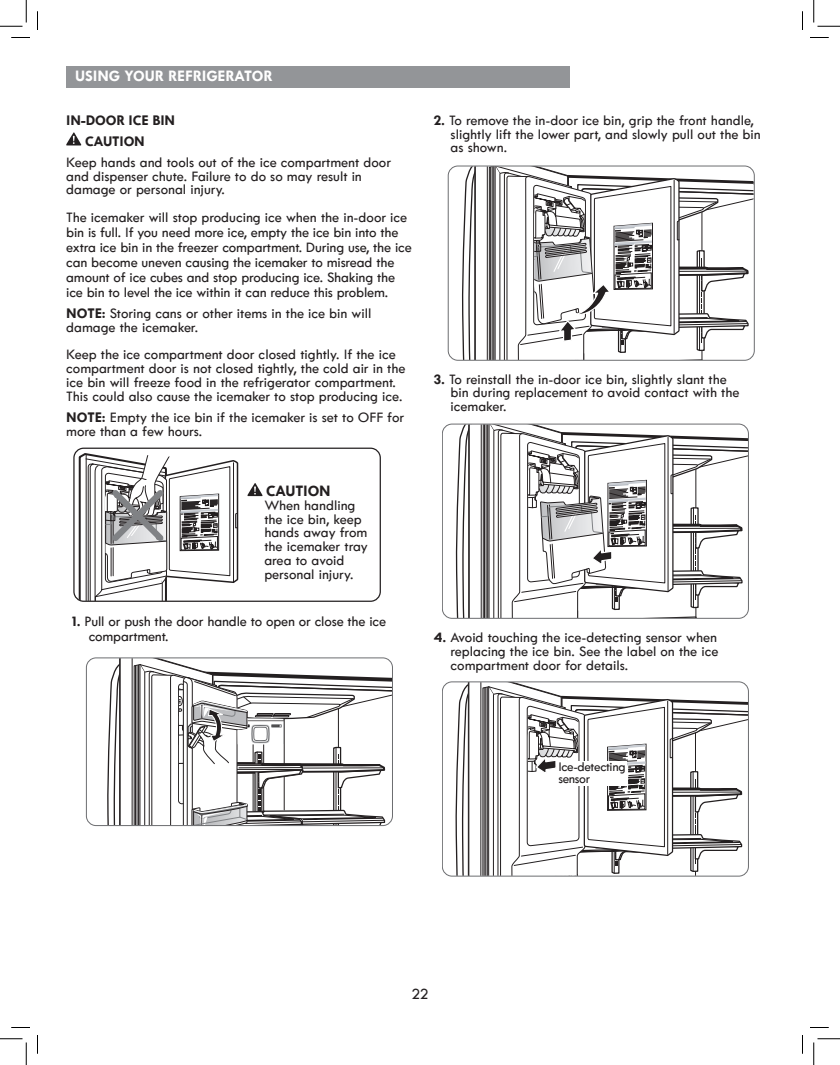
<style>
.page{position:relative;width:840px;height:1065px;background:#fff}
.page>*{position:absolute;margin:0;border:0;box-sizing:border-box;transform-origin:0 0}
.t1{font:16.25px "Tw Cen MT Boldfor Kenmore";color:#fff}
.t2{font:16.25px "Tw Cen MT Boldfor Kenmore";letter-spacing:-.01em;color:#231f20}
.t3{font:16.25px "Tw Cen MT Mediumfor Kenmore";color:#231f20}
.t4{font:15px/13.8px "Tw Cen MT Mediumfor Kenmore";color:#231f20}
.t5{font:15px/20.6px "Tw Cen MT Boldfor Kenmore";letter-spacing:-.01em;color:#231f20}
.t6{font:13.75px/11.2px "Tw Cen MT Mediumfor Kenmore";letter-spacing:-.025em;color:#231f20}
.s1{font-family:"Tw Cen MT Boldfor Kenmore"}
</style>
<div class="page">
<svg style="left:66px;top:132px;width:15px;height:14px"></svg>
<svg style="left:247px;top:483px;width:16px;height:13px"></svg>
<div style="left:73px;top:448px;width:308px;height:154px;border:1px solid #231f20;border-radius:10px"></div>
<svg style="left:78px;top:454px;width:161px;height:147px"></svg>
<svg style="left:107px;top:658px;width:285px;height:168px"></svg>
<svg style="left:462px;top:166px;width:292px;height:193px"></svg>
<div style="left:448px;top:166px;width:307px;height:195px;border:1px solid #6c6d70;border-radius:10px"></div>
<svg style="left:455px;top:424px;width:293px;height:194px"></svg>
<div style="left:442px;top:424px;width:307px;height:195px;border:1px solid #6c6d70;border-radius:10px"></div>
<svg style="left:455px;top:682px;width:293px;height:194px"></svg>
<div style="left:442px;top:682px;width:307px;height:194px;border:1px solid #6c6d70;border-radius:10px"></div>
<div style="left:558px;top:761px;width:69px;height:25px;background:#fff"></div>
<div style="left:66px;top:66px;width:504px;height:22px;background:#939598"></div>
<svg style="left:11px;top:37px;width:19px;height:1px"></svg>
<svg style="left:810px;top:37px;width:19px;height:1px"></svg>
<svg style="left:11px;top:1027px;width:19px;height:1px"></svg>
<svg style="left:810px;top:1027px;width:19px;height:1px"></svg>
<svg style="left:37px;top:11px;width:1px;height:19px"></svg>
<svg style="left:37px;top:1035px;width:1px;height:19px"></svg>
<svg style="left:802px;top:11px;width:1px;height:19px"></svg>
<svg style="left:802px;top:1035px;width:1px;height:19px"></svg>
<svg style="left:0;top:0;width:27px;height:27px"></svg>
<svg style="left:0;top:1039px;width:27px;height:26px"></svg>
<svg style="left:814px;top:0;width:26px;height:27px"></svg>
<svg style="left:814px;top:1039px;width:26px;height:26px"></svg>
<p class="t1" style="left:75px;top:67px;width:199px">USING YOUR REFRIGERATOR</p>
<p class="t5" style="left:85px;top:110px;width:91px;text-indent:-19px">IN-DOOR ICE BIN<br>CAUTION</p>
<p class="t4" style="left:66px;top:155px;width:326px">Keep hands and tools out of the ice compartment door and dispenser chute. Failure to do so may result in damage or personal injury.</p>
<p class="t4" style="left:66px;top:210px;width:347px;line-height:15px">The icemaker will stop producing ice when the in-door ice bin is full. If you need more ice, empty the ice bin into the extra ice bin in the freezer compartment. During use, the ice can become uneven causing the icemaker to misread the amount of ice cubes and stop producing ice. Shaking the ice bin to level the ice within it can reduce this problem.</p>
<p class="t4" style="left:66px;top:307px;width:307px"><span class="s1">NOTE:</span> Storing cans or other items in the ice bin will damage the icemaker.</p>
<p class="t4" style="left:66px;top:348px;width:341px">Keep the ice compartment door closed tightly. If the ice compartment door is not closed tightly, the cold air in the ice bin will freeze food in the refrigerator compartment.<br>This could also cause the icemaker to stop producing ice.</p>
<p class="t4" style="left:66px;top:410px;width:339px"><span class="s1">NOTE:</span> Empty the ice bin if the icemaker is set to OFF for more than a few hours.</p>
<p class="t2" style="left:266px;top:482px;width:66px">CAUTION</p>
<p class="t4" style="left:264px;top:498px;width:105px">When handling the ice bin, keep hands away from the icemaker tray area to avoid personal injury.</p>
<p class="t4" style="left:89px;top:613px;width:299px;line-height:15px;text-indent:-17px"><span class="s1">1.</span> Pull or push the door handle to open or close the ice compartment.</p>
<p class="t4" style="left:451px;top:113px;width:312px;text-indent:-17px"><span class="s1">2.</span> To remove the in-door ice bin, grip the front handle, slightly lift the lower part, and slowly pull out the bin as shown.</p>
<p class="t4" style="left:451px;top:372px;width:290px;text-indent:-17px"><span class="s1">3.</span> To reinstall the in-door ice bin, slightly slant the bin during replacement to avoid contact with the icemaker.</p>
<p class="t4" style="left:451px;top:631px;width:269px;text-align:justify;text-indent:-17px"><span class="s1">4.</span> Avoid touching the ice-detecting sensor when replacing the ice bin. See the label on the ice compartment door for details.</p>
<p class="t6" style="left:558px;top:762px;width:69px">Ice-detecting sensor</p>
<p class="t3" style="left:412px;top:985px;width:18px">22</p>
</div>
